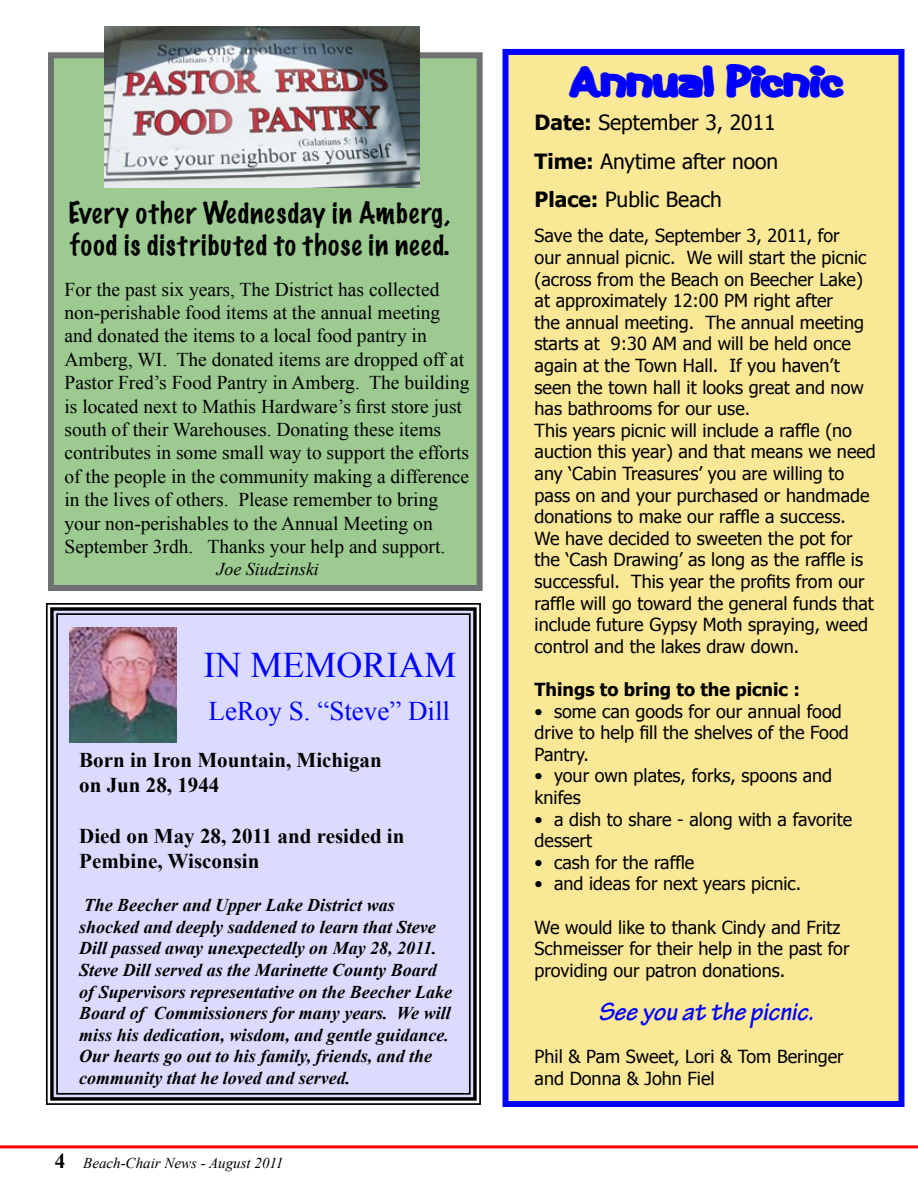
<style>
.page{position:relative;width:918px;height:1188px;background:#fff}
.page>*{position:absolute;margin:0;border:0;box-sizing:border-box;transform-origin:0 0}
.t1{font:45px "Fat";color:#00f}
.t2{font:36px "Times New Roman";color:#00f}
.t3{font:100 27px/32.4px "Marker Felt";letter-spacing:.045em;color:#000}
.t4{font:27px "Times New Roman";color:#00f}
.t5{font:italic 700 27px "Tekton Pro";color:#00f}
.t6{font:700 21px/25.2px "Times New Roman";color:#000}
.t7{font:21px/38.7px "Tahoma";color:#000}
.t8{font:19.5px/23.4px "Times New Roman";color:#000}
.t9{font:18px/21.6px "Tahoma";color:#000}
.t10{font:italic 700 18px/21.6px "Times New Roman";color:#000}
.t11{font:700 18px "Tahoma";color:#000}
.t12{font:italic 18px "Times New Roman";color:#000}
.t13{font:italic 15px "Times New Roman";color:#000}
.s1{font-family:"Poplar Std";font-weight:400}
.s2{font-weight:700;font-style:normal;font-size:21px}
.s3{font-weight:700}
</style>
<div class="page">
<div style="left:45px;top:603px;width:436px;height:502px;background:#dbdbff"></div>
<div style="left:50px;top:607px;width:427px;height:494px;border:3px solid #000"></div>
<div style="left:56px;top:613px;width:415px;height:482px;border:2px solid #000"></div>
<hr style="left:0;top:1145px;width:918px;height:3px;background:#f00">
<div style="left:48px;top:52px;width:435px;height:539px;background:#9cca91;border:6px solid #6f7073"></div>
<img style="left:105px;top:27px;width:315px;height:160px">
<img style="left:69px;top:627px;width:108px;height:115px">
<div style="left:502px;top:49px;width:402px;height:1058px;background:#fae896;border:6px solid #00f"></div>
<h3 class="t3" style="left:69px;top:198px;width:383px">Every other Wednesday in Amberg, food is distributed to those in need<span class="s1">.</span></h3>
<p class="t8" style="left:64px;top:277px;width:407px">For the past six years, The District has collected non-perishable food items at the annual meeting and donated the items to a local food pantry in Amberg, WI. The donated items are dropped off at Pastor Fred’s Food Pantry in Amberg. The building is located next to Mathis Hardware’s first store just south of their Warehouses. Donating these items contributes in some small way to support the efforts of the people in the community making a difference in the lives of others. Please remember to bring your non-perishables to the Annual Meeting on September 3rdh. Thanks your help and support.</p>
<p class="t12" style="left:217px;top:556px;width:104px">Joe Siudzinski</p>
<h2 class="t2" style="left:203px;top:641px;width:254px">IN MEMORIAM</h2>
<h3 class="t4" style="left:209px;top:693px;width:243px">LeRoy S. “Steve” Dill</h3>
<p class="t6" style="left:79px;top:747px;width:304px">Born in Iron Mountain, Michigan on Jun 28, 1944</p>
<p class="t6" style="left:79px;top:823px;width:327px">Died on May 28, 2011 and resided in<br>Pembine, Wisconsin</p>
<p class="t10" style="left:79px;top:894px;width:374px">The Beecher and Upper Lake District was shocked and deeply saddened to learn that Steve Dill passed away unexpectedly on May 28, 2011.<br>Steve Dill served as the Marinette County Board of Supervisors representative on the Beecher Lake Board of Commissioners for many years. We will miss his dedication, wisdom, and gentle guidance.<br>Our hearts go out to his family, friends, and the community that he loved and served.</p>
<p class="t13" style="left:55px;top:1152px;width:230px"><span class="s2">4</span> Beach-Chair News - August 2011</p>
<h1 class="t1" style="left:569px;top:61px;width:275px">Annual Picnic</h1>
<p class="t7" style="left:535px;top:102px;width:245px"><span class="s3">Date:</span> September 3, 2011<br><span class="s3">Time:</span> Anytime after noon<br><span class="s3">Place:</span> Public Beach</p>
<p class="t9" style="left:535px;top:224px;width:343px">Save the date, September 3, 2011, for<br>our annual picnic. We will start the picnic (across from the Beach on Beecher Lake) at approximately 12:00 PM right after<br>the annual meeting. The annual meeting starts at 9:30 AM and will be held once again at the Town Hall. If you haven’t seen the town hall it looks great and now has bathrooms for our use.<br>This years picnic will include a raffle (no auction this year) and that means we need any ‘Cabin Treasures’ you are willing to pass on and your purchased or handmade donations to make our raffle a success.<br>We have decided to sweeten the pot for the ‘Cash Drawing’ as long as the raffle is successful. This year the profits from our raffle will go toward the general funds that include future Gypsy Moth spraying, weed control and the lakes draw down.</p>
<p class="t11" style="left:535px;top:677px;width:267px">Things to bring to the picnic :</p>
<p class="t9" style="left:535px;top:700px;width:316px">• some can goods for our annual food drive to help fill the shelves of the Food<br>Pantry.</p>
<p class="t9" style="left:535px;top:764px;width:299px">• your own plates, forks, spoons and knifes</p>
<p class="t9" style="left:535px;top:808px;width:319px">• a dish to share - along with a favorite dessert</p>
<p class="t9" style="left:535px;top:851px;width:161px">• cash for the raffle</p>
<p class="t9" style="left:535px;top:872px;width:268px">• and ideas for next years picnic.</p>
<p class="t9" style="left:535px;top:916px;width:316px">We would like to thank Cindy and Fritz<br>Schmeisser for their help in the past for providing our patron donations.</p>
<h3 class="t5" style="left:598px;top:995px;width:217px">See you at the picnic.</h3>
<p class="t9" style="left:535px;top:1045px;width:311px">Phil &amp; Pam Sweet, Lori &amp; Tom Beringer and Donna &amp; John Fiel</p>
</div>
